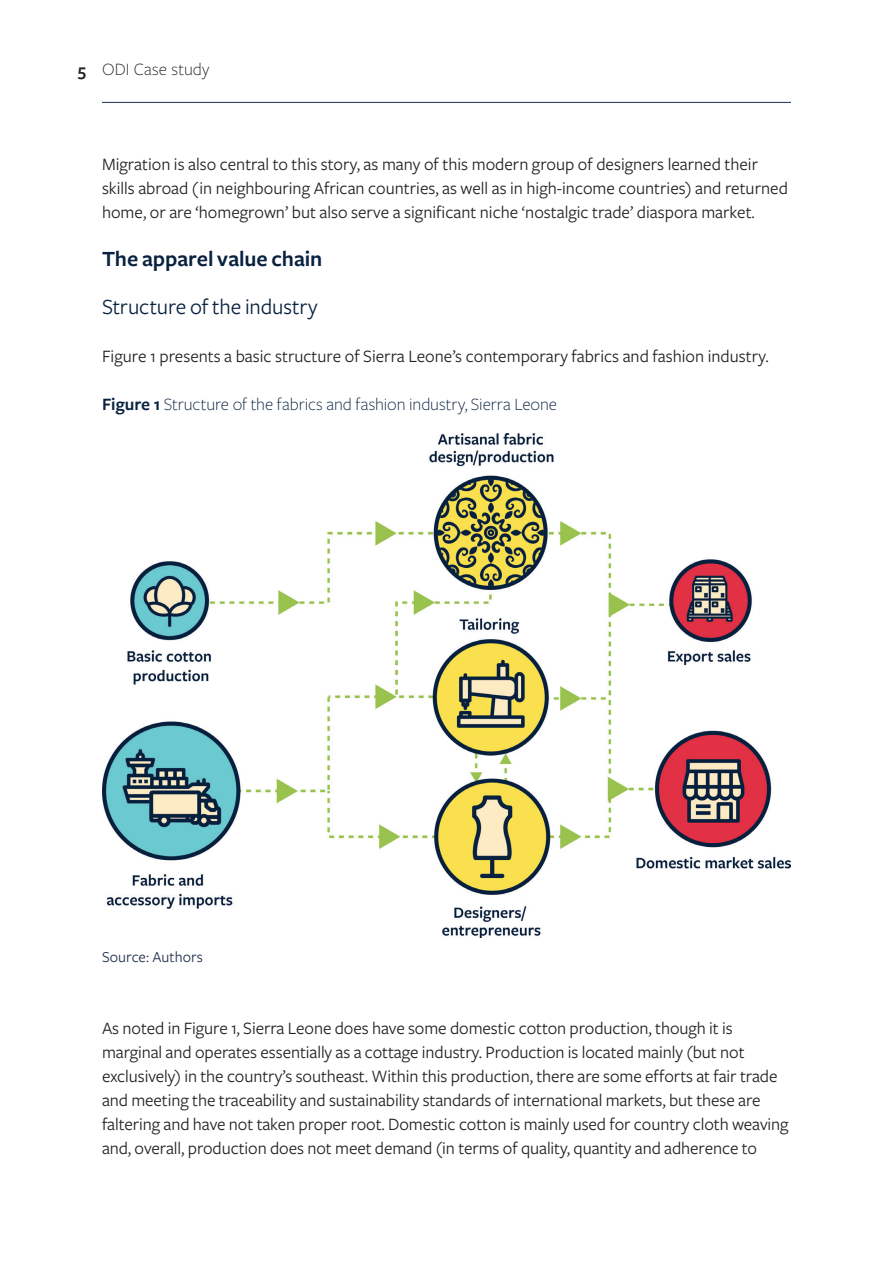
<style>
.page{position:relative;width:893px;height:1263px;background:#fff}
.page>*{position:absolute;margin:0;border:0;box-sizing:border-box;transform-origin:0 0}
.Heading_3{font:22.5px "Freight Sans Pro";letter-spacing:-.01em;color:#08213f}
.Heading_2{font:600 22.5px "Freight Sans Pro";letter-spacing:-.005em;color:#08213f}
.Body_Text{font:18px/24px "Freight Sans Pro";letter-spacing:-.005em;color:#231f20}
.t1{font:300 18px "Freight Sans Pro";color:#08213f}
.t2{font:300 18px "Freight Sans Pro";letter-spacing:.005em;color:#231f20}
.Figure_note_source{font:15.75px "Freight Sans Pro";color:#1d2f4b}
.s1{font-weight:600}
</style>
<div class="page">
<hr style="left:102px;top:102px;width:689px;height:1px;background:#08213f">
<img style="left:102px;top:434px;width:689px;height:504px">
<p class="t2" style="left:78px;top:58px;width:133px"><span class="s1">5</span> ODI Case study</p>
<p class="Body_Text" style="left:102px;top:151px;width:687px">Migration is also central to this story, as many of this modern group of designers learned their skills abroad (in neighbouring African countries, as well as in high-income countries) and returned home, or are ‘homegrown’ but also serve a significant niche ‘nostalgic trade’ diaspora market.</p>
<h2 class="Heading_2" style="left:102px;top:243px;width:222px">The apparel value chain</h2>
<h3 class="Heading_3" style="left:102px;top:291px;width:217px">Structure of the industry</h3>
<p class="Body_Text" style="left:102px;top:343px;width:668px">Figure 1 presents a basic structure of Sierra Leone’s contemporary fabrics and fashion industry.</p>
<p class="t1" style="left:102px;top:392px;width:457px"><span class="s1">Figure 1</span> Structure of the fabrics and fashion industry, Sierra Leone</p>
<p class="Figure_note_source" style="left:102px;top:946px;width:103px">Source: Authors</p>
<p class="Body_Text" style="left:102px;top:1015px;width:688px">As noted in Figure 1, Sierra Leone does have some domestic cotton production, though it is marginal and operates essentially as a cottage industry. Production is located mainly (but not exclusively) in the country’s southeast. Within this production, there are some efforts at fair trade and meeting the traceability and sustainability standards of international markets, but these are faltering and have not taken proper root. Domestic cotton is mainly used for country cloth weaving and, overall, production does not meet demand (in terms of quality, quantity and adherence to</p>
</div>
